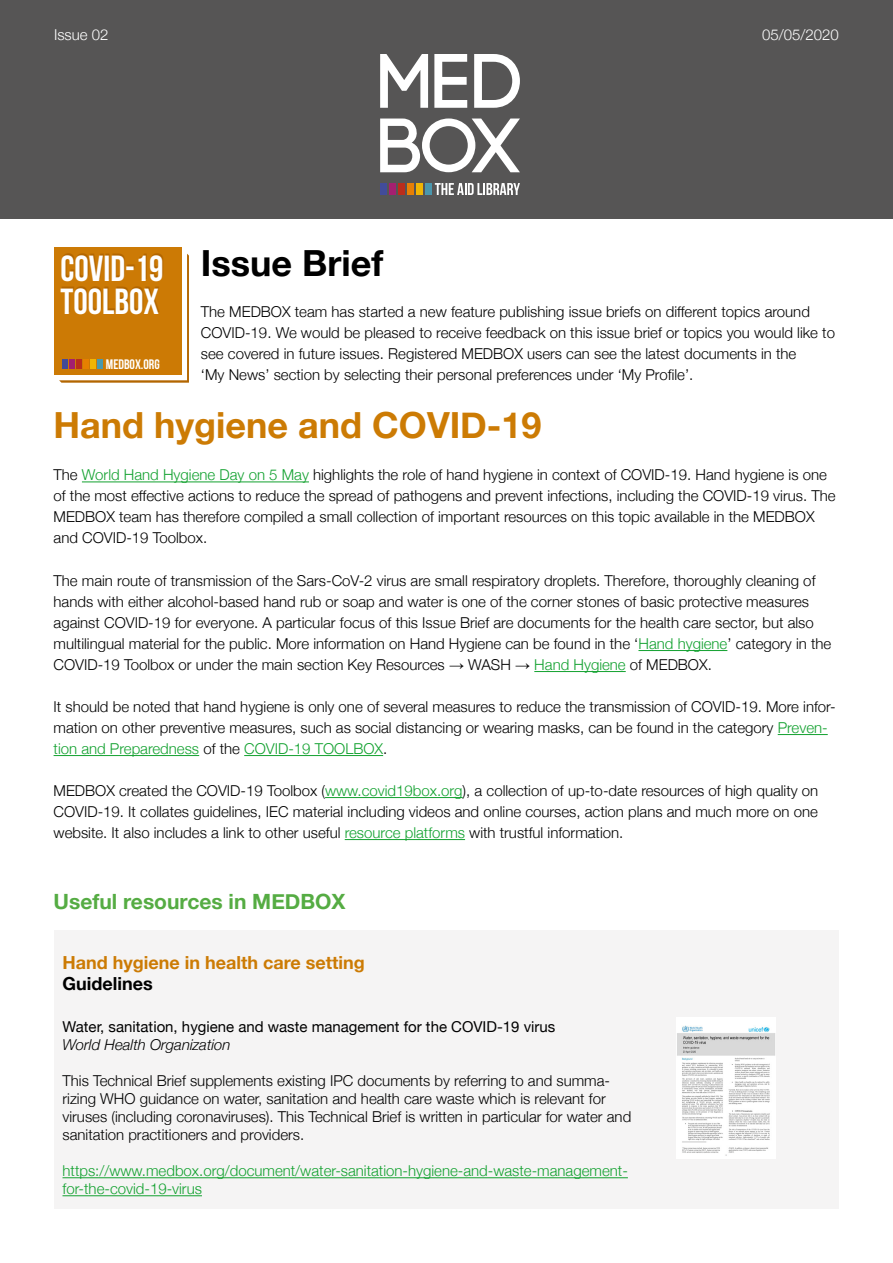
<style>
.page{position:relative;width:893px;height:1263px;background:#fff}
.page>*{position:absolute;margin:0;border:0;box-sizing:border-box;transform-origin:0 0}
.t1{font:36.3px/32.8px "Bebas Neue";color:#fff}
.t2{font:700 36px "Helvetica Neue";color:#cc7b04}
.t3{font:700 36px "Helvetica Neue";color:#000}
.t4{font:700 21px "Helvetica Neue";color:#55ac43}
.t5{font:700 18px/21.6px "Helvetica Neue";color:#cc7b04}
.t6{font:300 15px/21px "Helvetica Neue";color:#000}
.t7{font:300 15px/18px "Helvetica Neue";color:#12a12f}
.t8{font:15px "Helvetica Neue";color:#000}
.t9{font:italic 300 15px "Helvetica Neue";color:#000}
.t10{font:300 15px "Helvetica Neue";color:#fff}
.t11{font:13.8px "Bebas Neue";color:#fff}
.s1{color:#12a12f}
.s2{font-family:"Arial";font-weight:700}
.s3{color:#000}
</style>
<div class="page">
<div style="left:0;top:0;width:893px;height:218px;background:#565555"></div>
<svg style="left:380px;top:118px;width:140px;height:54px"></svg>
<svg style="left:474px;top:54px;width:46px;height:54px"></svg>
<svg style="left:434px;top:54px;width:33px;height:54px"></svg>
<svg style="left:380px;top:54px;width:48px;height:54px"></svg>
<svg style="left:435px;top:183px;width:85px;height:12px"></svg>
<div style="left:425px;top:183px;width:7px;height:12px;background:#4a97ad"></div>
<div style="left:416px;top:183px;width:7px;height:12px;background:#f0b503"></div>
<div style="left:407px;top:183px;width:7px;height:12px;background:#e77f05"></div>
<div style="left:398px;top:183px;width:7px;height:12px;background:#bb2d1c"></div>
<div style="left:389px;top:183px;width:7px;height:12px;background:#a51f70"></div>
<div style="left:380px;top:183px;width:7px;height:12px;background:#424c9a"></div>
<svg style="left:59px;top:254px;width:130px;height:129px"></svg>
<div style="left:54px;top:248px;width:127px;height:127px;background:#cc7a05"></div>
<div style="left:62px;top:359px;width:6px;height:10px;background:#424a99"></div>
<div style="left:69px;top:359px;width:6px;height:10px;background:#a31f70"></div>
<div style="left:76px;top:359px;width:6px;height:10px;background:#ba2e1c"></div>
<div style="left:83px;top:359px;width:6px;height:10px;background:#e68000"></div>
<div style="left:90px;top:359px;width:5px;height:10px;background:#f0b503"></div>
<div style="left:97px;top:359px;width:5px;height:10px;background:#4a99ad"></div>
<hr style="left:82px;top:481px;width:227px;height:1px;background:#12a12f">
<hr style="left:638px;top:650px;width:89px;height:1px;background:#12a12f">
<hr style="left:534px;top:671px;width:92px;height:1px;background:#12a12f">
<hr style="left:778px;top:734px;width:50px;height:1px;background:#12a12f">
<hr style="left:54px;top:755px;width:145px;height:1px;background:#12a12f">
<hr style="left:244px;top:755px;width:139px;height:1px;background:#12a12f">
<hr style="left:325px;top:797px;width:138px;height:1px;background:#12a12f">
<hr style="left:345px;top:839px;width:120px;height:1px;background:#12a12f">
<div style="left:54px;top:930px;width:785px;height:279px;background:#f5f4f4"></div>
<hr style="left:63px;top:1177px;width:565px;height:1px;background:#12a12f">
<hr style="left:63px;top:1195px;width:139px;height:1px;background:#12a12f">
<img style="left:676px;top:1018px;width:100px;height:140px">
<p class="t10" style="left:54px;top:23px;width:56px">Issue 02</p>
<p class="t10" style="left:762px;top:23px;width:78px">05/05/2020</p>
<p class="t3" style="left:201px;top:231px;width:184px">Issue Brief</p>
<p class="t6" style="left:201px;top:301px;width:636px">The MEDBOX team has started a new feature publishing issue briefs on different topics around COVID-19. We would be pleased to receive feedback on this issue brief or topics you would like to see covered in future issues. Registered MEDBOX users can see the latest documents in the<br>‘My News’ section by selecting their personal preferences under ‘My Profile’.</p>
<p class="t2" style="left:54px;top:392px;width:490px">Hand hygiene and COVID-19</p>
<p class="t6" style="left:54px;top:464px;width:783px">The <span class="s1">World Hand Hygiene Day on 5 May</span> highlights the role of hand hygiene in context of COVID-19. Hand hygiene is one of the most effective actions to reduce the spread of pathogens and prevent infections, including the COVID-19 virus. The MEDBOX team has therefore compiled a small collection of important resources on this topic available in the MEDBOX and COVID-19 Toolbox.</p>
<p class="t6" style="left:54px;top:569px;width:779px">The main route of transmission of the Sars-CoV-2 virus are small respiratory droplets. Therefore, thoroughly cleaning of hands with either alcohol-based hand rub or soap and water is one of the corner stones of basic protective measures against COVID-19 for everyone. A particular focus of this Issue Brief are documents for the health care sector, but also multilingual material for the public. More information on Hand Hygiene can be found in the ‘<span class="s1">Hand hygiene</span>’ category in the COVID-19 Toolbox or under the main section Key Resources <span class="s2">→</span> WASH <span class="s2">→</span> <span class="s1">Hand Hygiene</span> of MEDBOX.</p>
<p class="t6" style="left:54px;top:695px;width:784px">It should be noted that hand hygiene is only one of several measures to reduce the transmission of COVID-19. More infor&shy;mation on other preventive measures, such as social distancing or wearing masks, can be found in the category <span class="s1">Preven&shy;tion and Preparedness</span> of the <span class="s1">COVID-19 TOOLBOX</span>.</p>
<p class="t6" style="left:54px;top:779px;width:766px;text-align:justify">MEDBOX created the COVID-19 Toolbox (<span class="s1">www.covid19box.org</span>), a collection of up-to-date resources of high quality on COVID-19. It collates guidelines, IEC material including videos and online courses, action plans and much more on one website. It also includes a link to other useful <span class="s1">resource platforms</span> with trustful information.</p>
<h1 class="t1" style="left:60px;top:251px;width:105px">COVID-19<br>TOOLBOX</h1>
<p class="t11" style="left:106px;top:357px;width:55px">MEDBOX.ORG</p>
<p class="t4" style="left:54px;top:883px;width:294px">Useful resources in MEDBOX</p>
<p class="t5" style="left:63px;top:950px;width:304px">Hand hygiene in health care setting<br><span class="s3">Guidelines</span></p>
<p class="t8" style="left:63px;top:1014px;width:494px">Water, sanitation, hygiene and waste management for the COVID-19 virus</p>
<p class="t9" style="left:63px;top:1033px;width:170px">World Health Organization</p>
<p class="t6" style="left:63px;top:1071px;width:570px;line-height:18px">This Technical Brief supplements existing IPC documents by referring to and summa&shy;rizing WHO guidance on water, sanitation and health care waste which is relevant for viruses (including coronaviruses). This Technical Brief is written in particular for water and sanitation practitioners and providers.</p>
<p class="t7" style="left:63px;top:1161px;width:567px">https://www.medbox.org/document/water-sanitation-hygiene-and-waste-management&shy;for-the-covid-19-virus</p>
</div>
